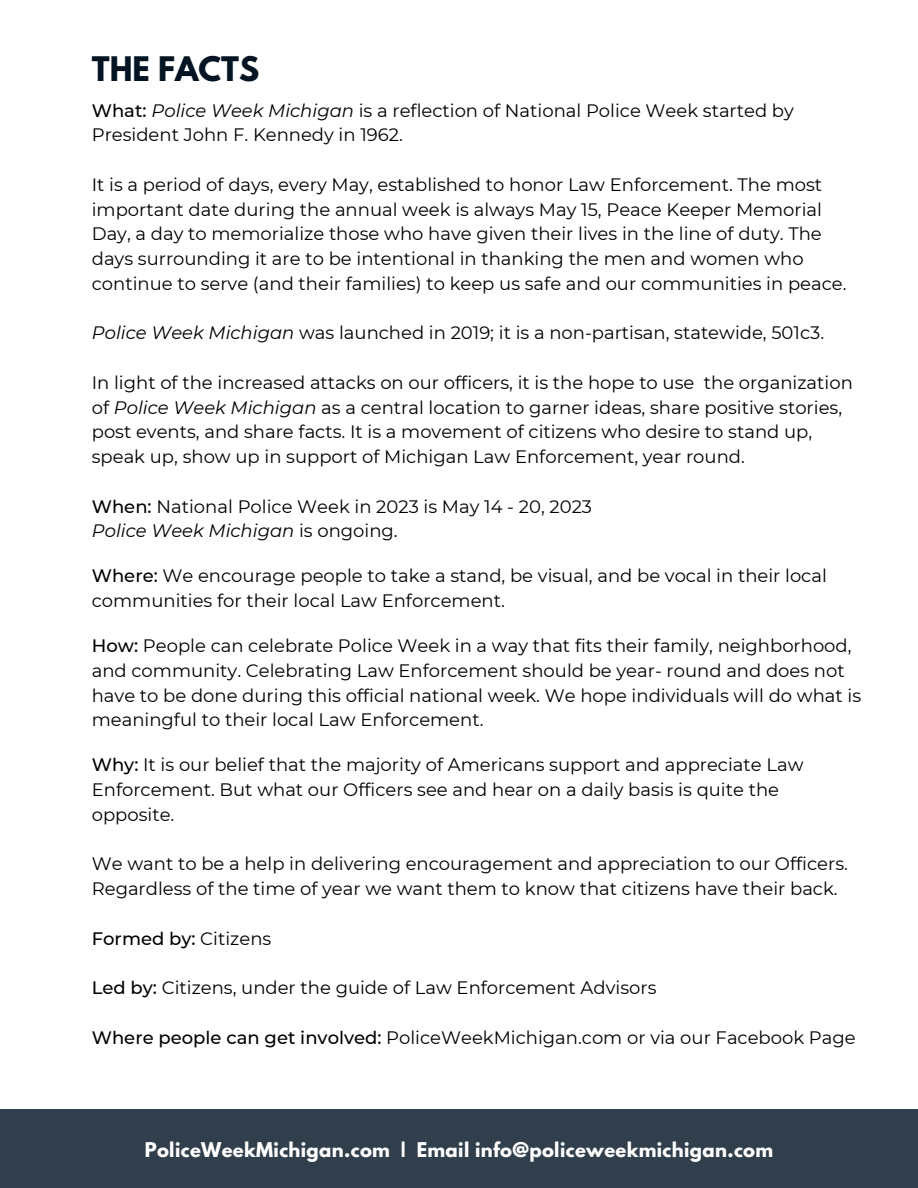
<style>
.page{position:relative;width:918px;height:1188px;background:#fff}
.page>*{position:absolute;margin:0;border:0;box-sizing:border-box;transform-origin:0 0}
.t1{font:700 30px "League Spartan";color:#041423}
.t2{font:18px/24.8px "Montserrat";color:#000}
.t3{font:700 18px "League Spartan";letter-spacing:.02em;color:#fff}
.t4{font:500 18px "Montserrat";color:#000}
.s1{font-weight:500}
.s2{font-style:italic}
.s3{font-weight:400}
</style>
<div class="page">
<div style="left:0;top:1109px;width:918px;height:79px;background:#303f4b"></div>
<h1 class="t1" style="left:92px;top:54px;width:169px">THE FACTS</h1>
<p class="t2" style="left:92px;top:98px;width:704px"><span class="s1">What:</span> <span class="s2">Police Week Michigan</span> is a reflection of National Police Week started by<br>President John F. Kennedy in 1962.</p>
<p class="t2" style="left:92px;top:172px;width:756px">It is a period of days, every May, established to honor Law Enforcement. The most important date during the annual week is always May 15, Peace Keeper Memorial Day, a day to memorialize those who have given their lives in the line of duty. The days surrounding it are to be intentional in thanking the men and women who continue to serve (and their families) to keep us safe and our communities in peace.</p>
<p class="t2" style="left:92px;top:321px;width:734px"><span class="s2">Police Week Michigan</span> was launched in 2019; it is a non-partisan, statewide, 501c3.</p>
<p class="t2" style="left:92px;top:370px;width:763px">In light of the increased attacks on our officers, it is the hope to use the organization of <span class="s2">Police Week Michigan</span> as a central location to garner ideas, share positive stories, post events, and share facts. It is a movement of citizens who desire to stand up, speak up, show up in support of Michigan Law Enforcement, year round.</p>
<p class="t2" style="left:92px;top:494px;width:502px"><span class="s1">When:</span> National Police Week in 2023 is May 14 - 20, 2023<br><span class="s2">Police Week Michigan</span> is ongoing.</p>
<p class="t2" style="left:92px;top:564px;width:737px"><span class="s1">Where:</span> We encourage people to take a stand, be visual, and be vocal in their local communities for their local Law Enforcement.</p>
<p class="t2" style="left:92px;top:633px;width:771px"><span class="s1">How:</span> People can celebrate Police Week in a way that fits their family, neighborhood, and community. Celebrating Law Enforcement should be year- round and does not have to be done during this official national week. We hope individuals will do what is meaningful to their local Law Enforcement.</p>
<p class="t2" style="left:92px;top:753px;width:713px"><span class="s1">Why:</span> It is our belief that the majority of Americans support and appreciate Law<br>Enforcement. But what our Officers see and hear on a daily basis is quite the opposite.</p>
<p class="t2" style="left:92px;top:852px;width:758px">We want to be a help in delivering encouragement and appreciation to our Officers.<br>Regardless of the time of year we want them to know that citizens have their back.</p>
<p class="t4" style="left:92px;top:927px;width:181px">Formed by: <span class="s3">Citizens</span></p>
<p class="t2" style="left:92px;top:975px;width:566px"><span class="s1">Led by:</span> Citizens, under the guide of Law Enforcement Advisors</p>
<p class="t2" style="left:92px;top:1025px;width:765px"><span class="s1">Where people can get involved:</span> PoliceWeekMichigan.com or via our Facebook Page</p>
<p class="t3" style="left:145px;top:1141px;width:630px">PoliceWeekMichigan.com | Email info@policeweekmichigan.com</p>
</div>
